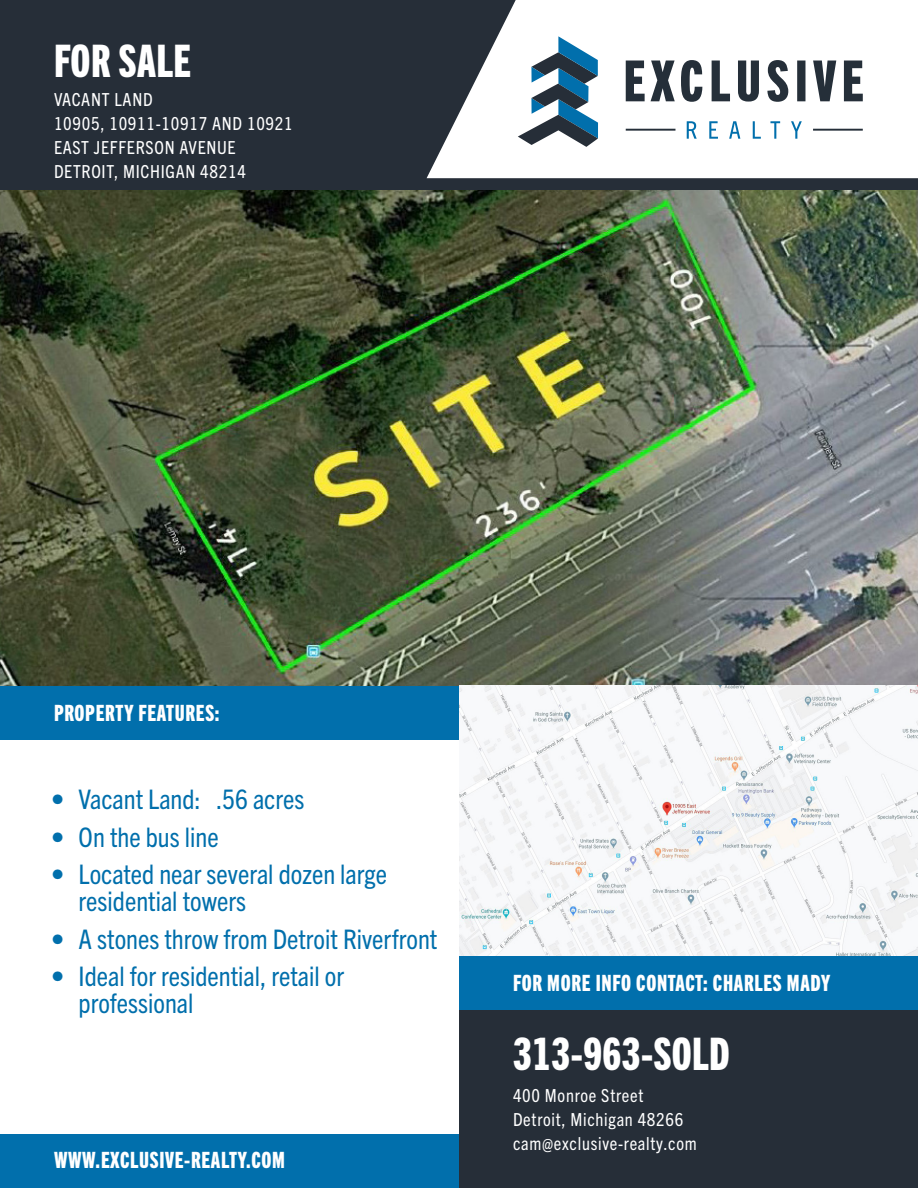
<style>
.page{position:relative;width:918px;height:1188px;background:#fff}
.page>*{position:absolute;margin:0;border:0;box-sizing:border-box;transform-origin:0 0}
.Headlines{font:45px "Trade Gothic Next LT Pro Hv Cm";letter-spacing:.01em;color:#fff}
.t1{font:condensed 27px/27px "Trade Gothic Next LT Pro";color:#016fac}
.Subheadlines{font:22.5px "Trade Gothic Next LT Pro Hv Cm";letter-spacing:.03em;color:#fff}
.Address{font:condensed 18px "Trade Gothic Next LT Pro";letter-spacing:.04em;color:#fff}
</style>
<div class="page">
<div style="left:0;top:0;width:918px;height:190px;background:#262e38"></div>
<svg style="left:427px;top:0;width:491px;height:178px;background:#e5e6e7"></svg>
<div style="left:0;top:1134px;width:459px;height:54px;background:#016fac"></div>
<img style="left:0;top:190px;width:918px;height:496px">
<div style="left:0;top:686px;width:459px;height:54px;background:#016fac"></div>
<img style="left:459px;top:686px;width:459px;height:270px">
<div style="left:459px;top:956px;width:459px;height:54px;background:#016fac"></div>
<div style="left:459px;top:1010px;width:459px;height:178px;background:#262e38"></div>
<svg style="left:687px;top:121px;width:115px;height:18px;background:#cfe3ef"></svg>
<svg style="left:626px;top:60px;width:237px;height:42px"></svg>
<hr style="left:813px;top:129px;width:50px;height:2px;background:#252f39">
<hr style="left:626px;top:129px;width:49px;height:2px;background:#252f39">
<svg style="left:518px;top:36px;width:80px;height:111px"></svg>
<p class="Headlines" style="left:54px;top:30px;width:139px">FOR SALE</p>
<p class="Address" style="left:54px;top:87px;width:100px">VACANT LAND</p>
<p class="Address" style="left:54px;top:111px;width:240px">10905, 10911-10917 AND 10921</p>
<p class="Address" style="left:54px;top:135px;width:183px">EAST JEFFERSON AVENUE</p>
<p class="Address" style="left:54px;top:159px;width:194px">DETROIT, MICHIGAN 48214</p>
<p class="Subheadlines" style="left:54px;top:698px;width:167px">PROPERTY FEATURES:</p>
<p class="t1" style="left:52px;top:784px;width:254px">• Vacant Land: .56 acres</p>
<p class="t1" style="left:52px;top:822px;width:169px">• On the bus line</p>
<p class="t1" style="left:79px;top:859px;width:310px;text-indent:-27px">• Located near several dozen large residential towers</p>
<p class="t1" style="left:52px;top:924px;width:387px">• A stones throw from Detroit Riverfront</p>
<p class="t1" style="left:79px;top:961px;width:267px;text-indent:-27px">• Ideal for residential, retail or professional</p>
<p class="Subheadlines" style="left:513px;top:968px;width:318px">FOR MORE INFO CONTACT: CHARLES MADY</p>
<p class="Subheadlines" style="left:54px;top:1144px;width:233px">WWW.EXCLUSIVE-REALTY.COM</p>
<p class="Headlines" style="left:513px;top:1024px;width:218px">313-963-SOLD</p>
<p class="Address" style="left:513px;top:1083px;width:132px">400 Monroe Street</p>
<p class="Address" style="left:513px;top:1107px;width:172px">Detroit, Michigan 48266</p>
<p class="Address" style="left:513px;top:1131px;width:185px">cam@exclusive-realty.com</p>
</div>
